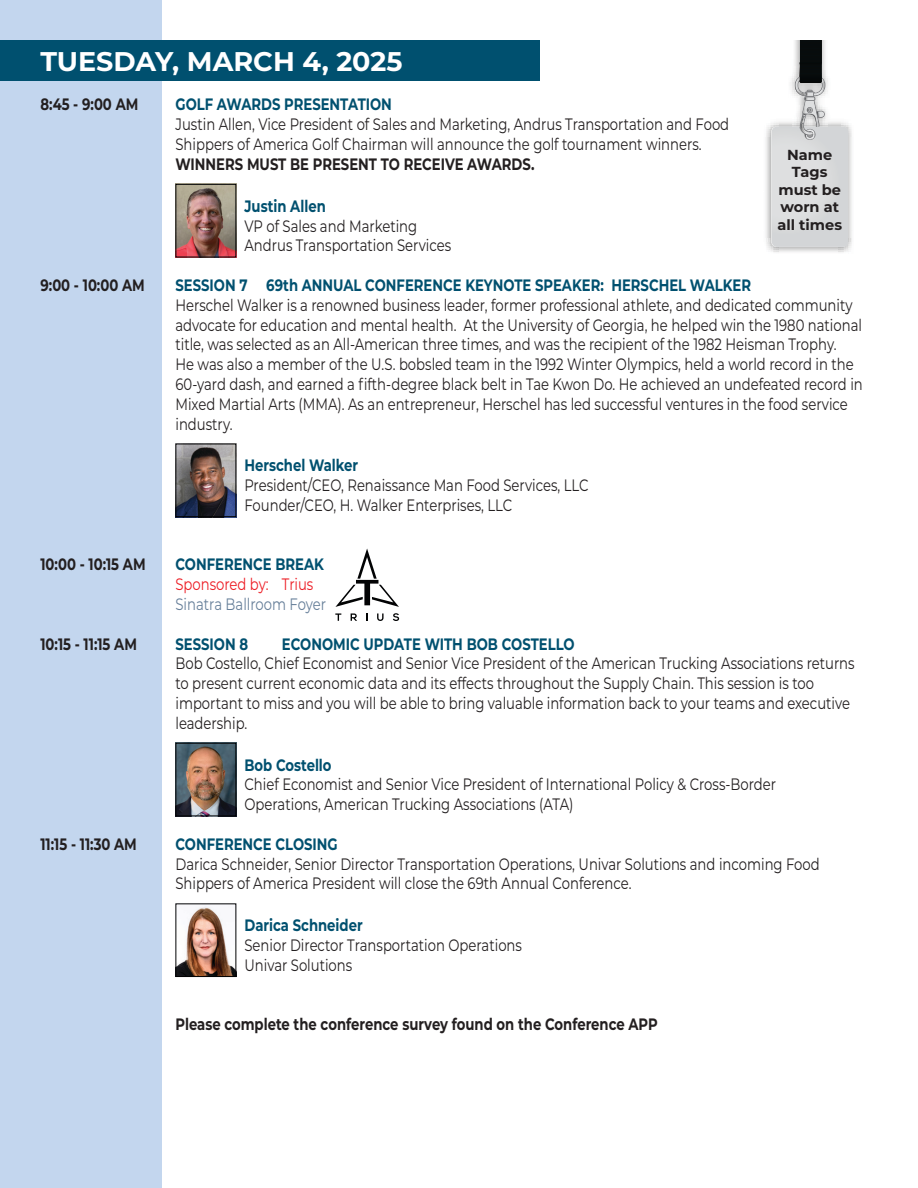
<style>
.page{position:relative;width:918px;height:1188px;background:#fff}
.page>*{position:absolute;margin:0;border:0;box-sizing:border-box;transform-origin:0 0}
.t1{font:700 27px "Montserrat";color:#fff}
.t2{font:16.5px/19.8px "Montserrat";color:#231f20;scale:.8 1}
.t3{font:700 16.5px "Montserrat";color:#00506f;scale:.8 1}
.t4{font:700 16.5px "Montserrat";color:#231f20;scale:.8 1}
.t5{font:16.5px "Montserrat";color:#667f99;scale:.8 1}
.t6{font:16.5px "Montserrat";color:#ed1c24;scale:.8 1}
.t7{font:700 14.55px/17.4px "Montserrat";color:#231f20;text-align:center}
</style>
<div class="page">
<div style="left:0;top:0;width:162px;height:1188px;background:#c3d6ee"></div>
<img style="left:178px;top:186px;width:56px;height:69px">
<div style="left:176px;top:184px;width:60px;height:73px;border:1px solid #020304"></div>
<img style="left:178px;top:446px;width:56px;height:69px">
<div style="left:176px;top:444px;width:60px;height:73px;border:1px solid #020304"></div>
<img style="left:178px;top:745px;width:56px;height:69px">
<div style="left:176px;top:743px;width:60px;height:73px;border:1px solid #020304"></div>
<img style="left:178px;top:906px;width:56px;height:69px">
<div style="left:176px;top:903px;width:60px;height:74px;border:1px solid #020304"></div>
<svg style="left:766px;top:125px;width:86px;height:127px"></svg>
<svg style="left:771px;top:40px;width:77px;height:207px"></svg>
<svg style="left:335px;top:613px;width:6px;height:8px"></svg>
<svg style="left:351px;top:613px;width:6px;height:8px"></svg>
<svg style="left:377px;top:613px;width:7px;height:8px"></svg>
<svg style="left:393px;top:613px;width:6px;height:8px"></svg>
<svg style="left:335px;top:549px;width:64px;height:58px"></svg>
<div style="left:0;top:40px;width:540px;height:41px;background:#00506f"></div>
<h1 class="t1" style="left:40px;top:42px;width:363px">TUESDAY, MARCH 4, 2025</h1>
<p class="t4" style="left:40px;top:93px;width:124px">8:45 - 9:00 AM</p>
<p class="t3" style="left:175px;top:93px;width:272px">GOLF AWARDS PRESENTATION</p>
<p class="t2" style="left:175px;top:114px;width:694px">Justin Allen, Vice President of Sales and Marketing, Andrus Transportation and Food<br>Shippers of America Golf Chairman will announce the golf tournament winners.</p>
<p class="t4" style="left:175px;top:152px;width:450px">WINNERS MUST BE PRESENT TO RECEIVE AWARDS.</p>
<p class="t3" style="left:244px;top:194px;width:103px">Justin Allen</p>
<p class="t2" style="left:244px;top:215px;width:260px">VP of Sales and Marketing<br>Andrus Transportation Services</p>
<p class="t4" style="left:40px;top:273px;width:132px">9:00 - 10:00 AM</p>
<p class="t3" style="left:175px;top:273px;width:721px">SESSION 7 69th ANNUAL CONFERENCE KEYNOTE SPEAKER: HERSCHEL WALKER</p>
<p class="t2" style="left:175px;top:294px;width:861px">Herschel Walker is a renowned business leader, former professional athlete, and dedicated community advocate for education and mental health. At the University of Georgia, he helped win the 1980 national title, was selected as an All-American three times, and was the recipient of the 1982 Heisman Trophy.<br>He was also a member of the U.S. bobsled team in the 1992 Winter Olympics, held a world record in the 60-yard dash, and earned a fifth-degree black belt in Tae Kwon Do. He achieved an undefeated record in Mixed Martial Arts (MMA). As an entrepreneur, Herschel has led successful ventures in the food service industry.</p>
<p class="t3" style="left:244px;top:454px;width:144px">Herschel Walker</p>
<p class="t2" style="left:244px;top:475px;width:432px">President/CEO, Renaissance Man Food Services, LLC<br>Founder/CEO, H. Walker Enterprises, LLC</p>
<p class="t7" style="left:777px;top:145px;width:66px">Name<br>Tags must be worn at all times</p>
<p class="t4" style="left:40px;top:553px;width:133px">10:00 - 10:15 AM</p>
<p class="t3" style="left:175px;top:553px;width:187px">CONFERENCE BREAK</p>
<p class="t6" style="left:175px;top:573px;width:174px">Sponsored by: Trius</p>
<p class="t5" style="left:175px;top:593px;width:190px">Sinatra Ballroom Foyer</p>
<p class="t4" style="left:40px;top:632px;width:122px">10:15 - 11:15 AM</p>
<p class="t3" style="left:175px;top:632px;width:92px">SESSION 8</p>
<p class="t3" style="left:282px;top:632px;width:367px">ECONOMIC UPDATE WITH BOB COSTELLO</p>
<p class="t2" style="left:175px;top:653px;width:850px">Bob Costello, Chief Economist and Senior Vice President of the American Trucking Associations returns to present current economic data and its effects throughout the Supply Chain. This session is too important to miss and you will be able to bring valuable information back to your teams and executive leadership.</p>
<p class="t3" style="left:244px;top:753px;width:110px">Bob Costello</p>
<p class="t2" style="left:244px;top:774px;width:666px">Chief Economist and Senior Vice President of International Policy &amp; Cross-Border<br>Operations, American Trucking Associations (ATA)</p>
<p class="t4" style="left:40px;top:832px;width:122px">11:15 - 11:30 AM</p>
<p class="t3" style="left:175px;top:832px;width:204px">CONFERENCE CLOSING</p>
<p class="t2" style="left:175px;top:853px;width:807px">Darica Schneider, Senior Director Transportation Operations, Univar Solutions and incoming Food<br>Shippers of America President will close the 69th Annual Conference.</p>
<p class="t3" style="left:244px;top:913px;width:149px">Darica Schneider</p>
<p class="t2" style="left:244px;top:935px;width:348px">Senior Director Transportation Operations<br>Univar Solutions</p>
<p class="t4" style="left:175px;top:1012px;width:604px">Please complete the conference survey found on the Conference APP</p>
</div>
